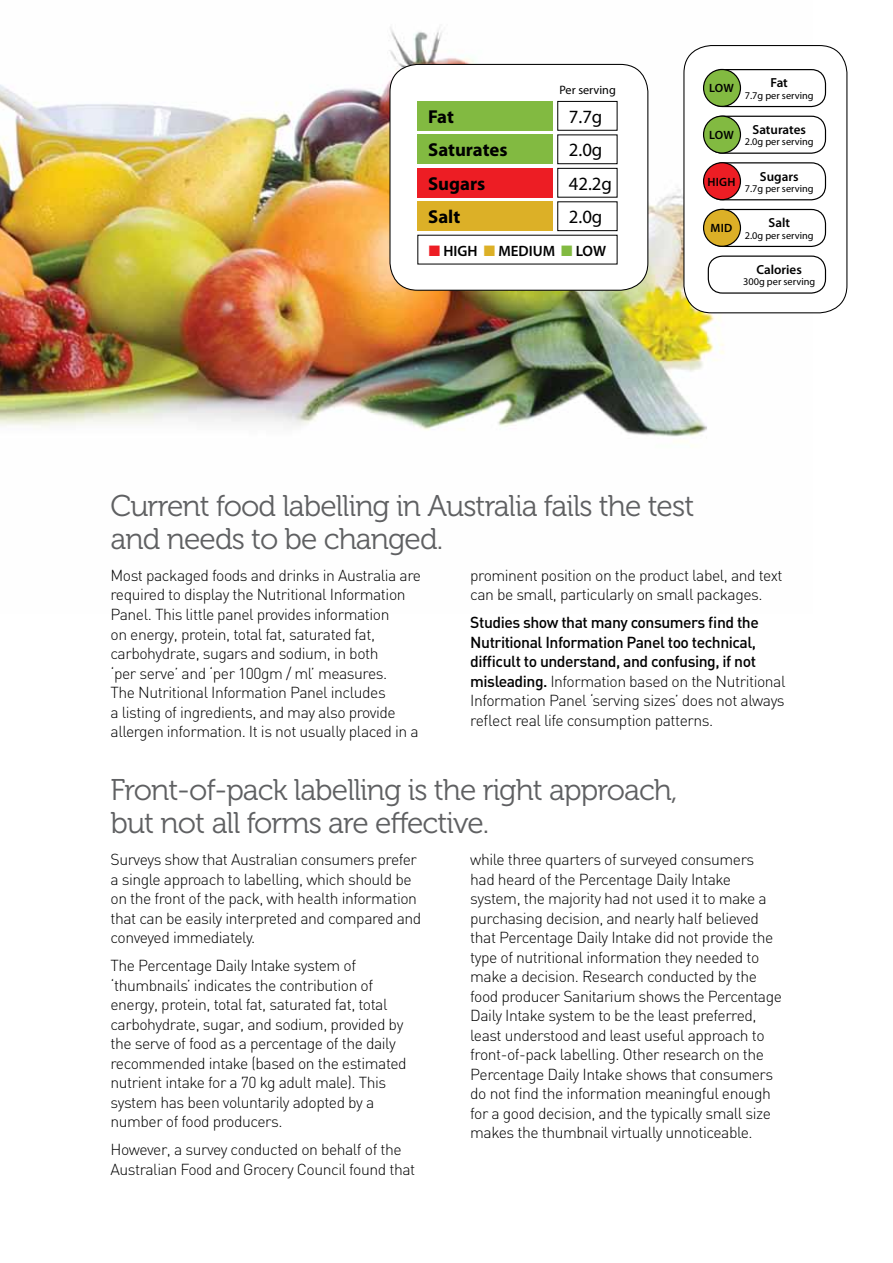
<style>
.page{position:relative;width:893px;height:1263px;background:#fff}
.page>*{position:absolute;margin:0;border:0;box-sizing:border-box;transform-origin:0 0}
.t1{font:29.85px/33px "Museo 300";letter-spacing:-.03em;color:#5f6062}
.t2{font:700 18.75px "Myriad Pro";color:#000}
.t3{font:18.75px "Myriad Pro";color:#000}
.t4{font:300 15.75px/19.5px "DIN";letter-spacing:-.03em;color:#000}
.t5{font:500 15.75px/19.5px "DIN";letter-spacing:-.03em;color:#000}
.t6{font:600 15px "Myriad Pro";color:#000}
.t7{font:600 13.2px "Myriad Pro";color:#000}
.t8{font:12.15px "Myriad Pro";color:#000}
.t9{font:600 12px "Myriad Pro";letter-spacing:.02em;color:#000}
.t10{font:10.35px "Myriad Pro";color:#000}
.s1{color:#ed1d24}
.s2{color:#dcb027}
.s3{color:#82ba41}
.s4{font-weight:300}
</style>
<div class="page">
<img style="left:0;top:27px;width:812px;height:420px">
<div style="left:390px;top:64px;width:258px;height:226px;background:#fff;border-radius:28px"></div>
<div style="left:389px;top:64px;width:259px;height:227px;border:1px solid #000;border-radius:28px"></div>
<div style="left:417px;top:101px;width:136px;height:30px;background:#82ba41"></div>
<div style="left:557px;top:101px;width:61px;height:30px;border:1px solid #000"></div>
<div style="left:417px;top:134px;width:136px;height:30px;background:#82ba41"></div>
<div style="left:557px;top:134px;width:61px;height:30px;border:1px solid #000"></div>
<div style="left:417px;top:168px;width:136px;height:30px;background:#ed1d24"></div>
<div style="left:557px;top:168px;width:61px;height:30px;border:1px solid #000"></div>
<div style="left:417px;top:201px;width:136px;height:30px;background:#dcb027"></div>
<div style="left:557px;top:201px;width:61px;height:30px;border:1px solid #000"></div>
<div style="left:684px;top:46px;width:163px;height:267px;background:#fff;border-radius:28px"></div>
<div style="left:683px;top:45px;width:164px;height:268px;border:1px solid #000;border-radius:28px"></div>
<div style="left:708px;top:69px;width:118px;height:38px;border:1px solid #000;border-radius:14px"></div>
<div style="left:704px;top:69px;width:36px;height:37px;background:#82ba41;border-radius:50%"></div>
<div style="left:703px;top:69px;width:38px;height:38px;border:1px solid #000;border-radius:50%"></div>
<div style="left:708px;top:116px;width:118px;height:38px;border:1px solid #000;border-radius:14px"></div>
<div style="left:704px;top:116px;width:36px;height:37px;background:#82ba41;border-radius:50%"></div>
<div style="left:703px;top:116px;width:38px;height:38px;border:1px solid #000;border-radius:50%"></div>
<div style="left:708px;top:162px;width:118px;height:38px;border:1px solid #000;border-radius:14px"></div>
<div style="left:704px;top:163px;width:36px;height:37px;background:#ed1d24;border-radius:50%"></div>
<div style="left:703px;top:162px;width:38px;height:38px;border:1px solid #000;border-radius:50%"></div>
<div style="left:708px;top:209px;width:118px;height:38px;border:1px solid #000;border-radius:14px"></div>
<div style="left:704px;top:209px;width:36px;height:37px;background:#dcb027;border-radius:50%"></div>
<div style="left:703px;top:209px;width:38px;height:38px;border:1px solid #000;border-radius:50%"></div>
<div style="left:708px;top:255px;width:118px;height:39px;border:1px solid #000;border-radius:14px"></div>
<p class="t8" style="left:559px;top:82px;width:58px">Per serving</p>
<p class="t2" style="left:428px;top:104px;width:27px">Fat</p>
<p class="t3" style="left:569px;top:105px;width:35px">7.7g</p>
<p class="t2" style="left:428px;top:138px;width:81px">Saturates</p>
<p class="t3" style="left:569px;top:138px;width:35px">2.0g</p>
<p class="t2" style="left:428px;top:171px;width:59px">Sugars</p>
<p class="t3" style="left:569px;top:172px;width:45px">42.2g</p>
<p class="t2" style="left:428px;top:205px;width:34px">Salt</p>
<p class="t3" style="left:569px;top:205px;width:35px">2.0g</p>
<p class="t6" style="left:429px;top:241px;width:179px"><span class="s1">■</span> HIGH <span class="s2">■</span> MEDIUM <span class="s3">■</span> LOW</p>
<p class="t9" style="left:709px;top:81px;width:26px">LOW</p>
<p class="t7" style="left:770px;top:75px;width:19px">Fat</p>
<p class="t10" style="left:745px;top:89px;width:71px">7.7g per serving</p>
<p class="t9" style="left:709px;top:127px;width:26px">LOW</p>
<p class="t7" style="left:752px;top:121px;width:55px">Saturates</p>
<p class="t10" style="left:745px;top:135px;width:71px">2.0g per serving</p>
<p class="t9" style="left:707px;top:174px;width:30px">HIGH</p>
<p class="t9" style="left:710px;top:221px;width:23px">MID</p>
<p class="t7" style="left:760px;top:168px;width:40px">Sugars</p>
<p class="t10" style="left:745px;top:182px;width:71px">7.7g per serving</p>
<p class="t7" style="left:768px;top:214px;width:23px">Salt</p>
<p class="t10" style="left:745px;top:229px;width:71px">2.0g per serving</p>
<p class="t7" style="left:756px;top:261px;width:47px">Calories</p>
<p class="t10" style="left:743px;top:275px;width:74px">300g per serving</p>
<h1 class="t1" style="left:111px;top:490px;width:585px">Current food labelling in Australia fails the test and needs to be changed.</h1>
<p class="t4" style="left:111px;top:565px;width:312px">Most packaged foods and drinks in Australia are required to display the Nutritional Information Panel. This little panel provides information<br>on energy, protein, total fat, saturated fat, carbohydrate, sugars and sodium, in both<br>‘per serve’ and ‘per 100gm / ml’ measures.<br>The Nutritional Information Panel includes<br>a listing of ingredients, and may also provide allergen information. It is not usually placed in a</p>
<p class="t4" style="left:470px;top:565px;width:314px">prominent position on the product label, and text can be small, particularly on small packages.</p>
<p class="t5" style="left:470px;top:612px;width:317px">Studies show that many consumers find the Nutritional Information Panel too technical, difficult to understand, and confusing, if not misleading. <span class="s4">Information based on the Nutritional Information Panel ‘serving sizes’ does not always reflect real life consumption patterns.</span></p>
<h1 class="t1" style="left:111px;top:774px;width:568px">Front-of-pack labelling is the right approach, but not all forms are effective.</h1>
<p class="t4" style="left:111px;top:849px;width:312px">Surveys show that Australian consumers prefer a single approach to labelling, which should be on the front of the pack, with health information that can be easily interpreted and compared and conveyed immediately.</p>
<p class="t4" style="left:111px;top:955px;width:298px">The Percentage Daily Intake system of ‘thumbnails’ indicates the contribution of energy, protein, total fat, saturated fat, total carbohydrate, sugar, and sodium, provided by the serve of food as a percentage of the daily recommended intake (based on the estimated nutrient intake for a 70 kg adult male). This system has been voluntarily adopted by a number of food producers.</p>
<p class="t4" style="left:111px;top:1139px;width:306px">However, a survey conducted on behalf of the<br>Australian Food and Grocery Council found that</p>
<p class="t4" style="left:470px;top:849px;width:313px">while three quarters of surveyed consumers had heard of the Percentage Daily Intake system, the majority had not used it to make a purchasing decision, and nearly half believed that Percentage Daily Intake did not provide the type of nutritional information they needed to make a decision. Research conducted by the food producer Sanitarium shows the Percentage Daily Intake system to be the least preferred, least understood and least useful approach to front-of-pack labelling. Other research on the Percentage Daily Intake shows that consumers do not find the information meaningful enough for a good decision, and the typically small size makes the thumbnail virtually unnoticeable.</p>
</div>
